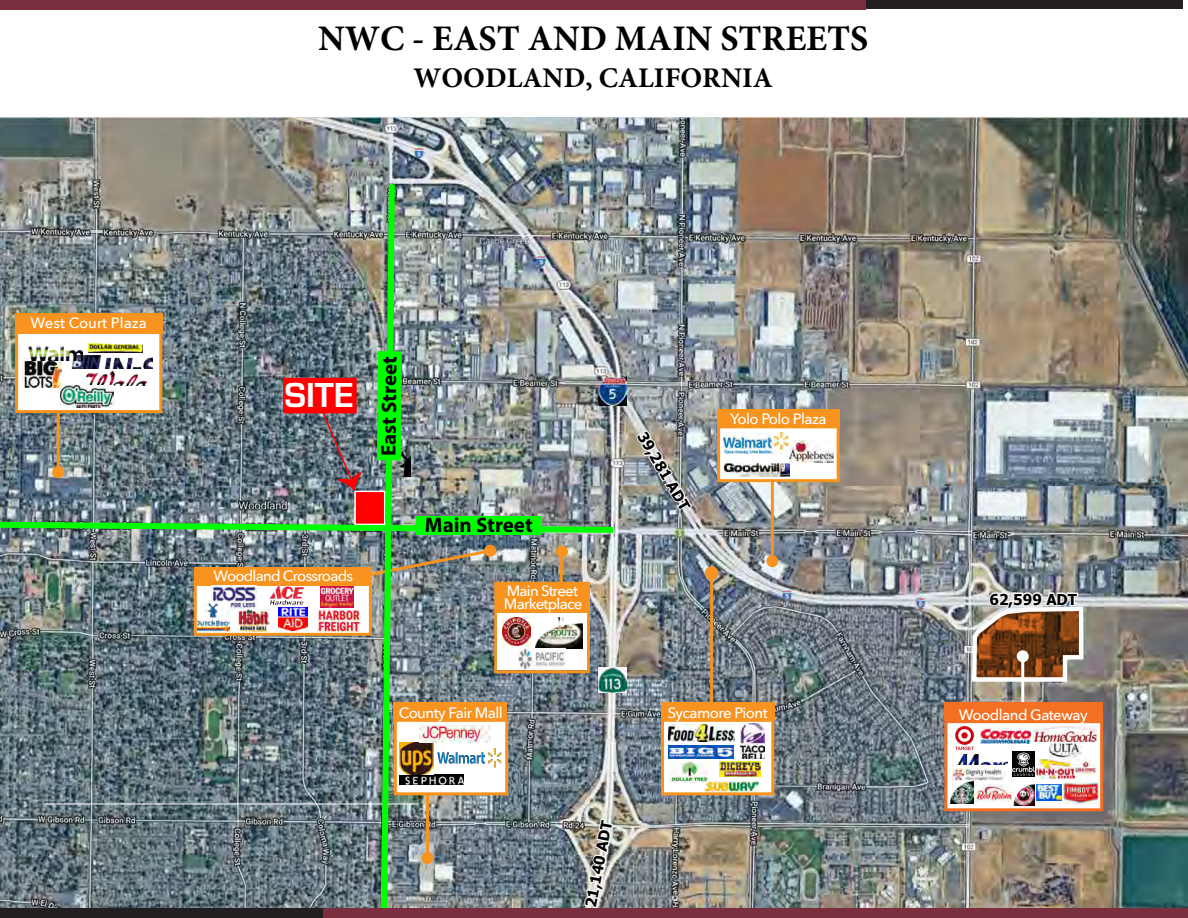
<style>
.page{position:relative;width:1188px;height:918px;background:#fff}
.page>*{position:absolute;margin:0;border:0;box-sizing:border-box;transform-origin:0 0}
.t1{font:700 36px "Minion Pro";color:#000}
.t2{font:700 36px "Eurostile";color:#fff}
.t3{font:700 28.5px "Minion Pro";color:#000}
.t4{font:700 21px "Myriad Pro";letter-spacing:-.01em;color:#000}
.t5{font:500 15px/12.8px "Avenir Next";letter-spacing:-.035em;color:#fff}
.t6{font:700 15px "Tahoma";color:#000}
.t7{font:500 15px "Avenir Next";color:#fff}
</style>
<div class="page">
<img style="left:0;top:117px;width:1188px;height:791px">
<img style="left:614px;top:377px;width:13px;height:28px">
<img style="left:614px;top:668px;width:13px;height:25px">
<img style="left:635px;top:429px;width:59px;height:83px">
<img style="left:970px;top:589px;width:116px;height:95px">
<hr style="left:1021px;top:656px;width:3px;height:59px;background:#fff">
<div style="left:1017px;top:650px;width:12px;height:12px;background:#fff;border-radius:50%"></div>
<div style="left:944px;top:720px;width:159px;height:91px;background:#fff;border:3px solid #f36f21"></div>
<div style="left:944px;top:703px;width:159px;height:18px;background:#f36f21"></div>
<img style="left:951px;top:782px;width:22px;height:22px">
<img style="left:1037px;top:759px;width:37px;height:19px">
<img style="left:1063px;top:783px;width:36px;height:20px">
<img style="left:1013px;top:784px;width:21px;height:21px">
<img style="left:1033px;top:726px;width:63px;height:15px">
<img style="left:949px;top:768px;width:56px;height:12px">
<img style="left:974px;top:785px;width:38px;height:16px">
<img style="left:1048px;top:743px;width:33px;height:15px">
<img style="left:957px;top:754px;width:50px;height:11px">
<img style="left:955px;top:725px;width:19px;height:26px">
<img style="left:1012px;top:751px;width:22px;height:25px">
<img style="left:1074px;top:758px;width:22px;height:17px">
<div style="left:717px;top:425px;width:123px;height:57px;background:#fff;border:3px solid #f7931e"></div>
<div style="left:661px;top:719px;width:113px;height:76px;background:#fff;border:3px solid #f7931e"></div>
<div style="left:717px;top:409px;width:123px;height:17px;background:#f7931e"></div>
<div style="left:661px;top:703px;width:113px;height:17px;background:#f7931e"></div>
<img style="left:980px;top:729px;width:50px;height:15px">
<img style="left:1036px;top:784px;width:26px;height:16px">
<hr style="left:771px;top:480px;width:3px;height:81px;background:#f7931e">
<div style="left:766px;top:555px;width:12px;height:12px;background:#f7931e;border-radius:50%"></div>
<hr style="left:710px;top:573px;width:3px;height:131px;background:#f7931e">
<div style="left:705px;top:566px;width:13px;height:14px;background:#f7931e;border:2px solid #f7931e;border-radius:50%"></div>
<img style="left:724px;top:464px;width:65px;height:13px">
<img style="left:740px;top:723px;width:24px;height:36px">
<img style="left:719px;top:762px;width:41px;height:15px">
<img style="left:705px;top:781px;width:54px;height:11px">
<img style="left:790px;top:441px;width:43px;height:21px">
<img style="left:669px;top:745px;width:64px;height:14px">
<img style="left:670px;top:762px;width:38px;height:20px">
<img style="left:724px;top:433px;width:65px;height:20px">
<img style="left:668px;top:724px;width:66px;height:18px">
<img style="left:0;top:178px;width:614px;height:730px">
<div style="left:283px;top:378px;width:74px;height:35px;background:#f00;border:2px solid #f00"></div>
<div style="left:860px;top:0;width:323px;height:9px;background:#231f20"></div>
<div style="left:0;top:0;width:865px;height:10px;background:#7b2f3e"></div>
<div style="left:323px;top:908px;width:865px;height:10px;background:#7b2f3e"></div>
<div style="left:0;top:908px;width:323px;height:10px;background:#231f20"></div>
<h1 class="t1" style="left:318px;top:13px;width:552px">NWC - EAST AND MAIN STREETS</h1>
<h2 class="t3" style="left:414px;top:58px;width:361px">WOODLAND, CALIFORNIA</h2>
<p class="t7" style="left:30px;top:310px;width:118px">West Court Plaza</p>
<h1 class="t2" style="left:285px;top:369px;width:71px">SITE</h1>
<h3 class="t4" style="left:375px;top:456px;width:102px;rotate:-90deg">East Street</h3>
<p class="t5" style="left:213px;top:569px;width:141px">Woodland Crossroads</p>
<h3 class="t4" style="left:425px;top:512px;width:109px">Main Street</h3>
<p class="t5" style="left:504px;top:584px;width:80px">Main Street<br>Marketplace</p>
<p class="t6" style="left:650px;top:428px;width:89px;rotate:59deg">39,281 ADT</p>
<p class="t5" style="left:730px;top:412px;width:98px">Yolo Polo Plaza</p>
<p class="t5" style="left:399px;top:706px;width:106px">County Fair Mall</p>
<p class="t5" style="left:668px;top:706px;width:101px">Sycamore Piont</p>
<p class="t6" style="left:580px;top:905px;width:89px;rotate:-79deg">21,140 ADT</p>
<p class="t6" style="left:989px;top:589px;width:89px">62,599 ADT</p>
<p class="t5" style="left:959px;top:708px;width:130px">Woodland Gateway</p>
</div>
